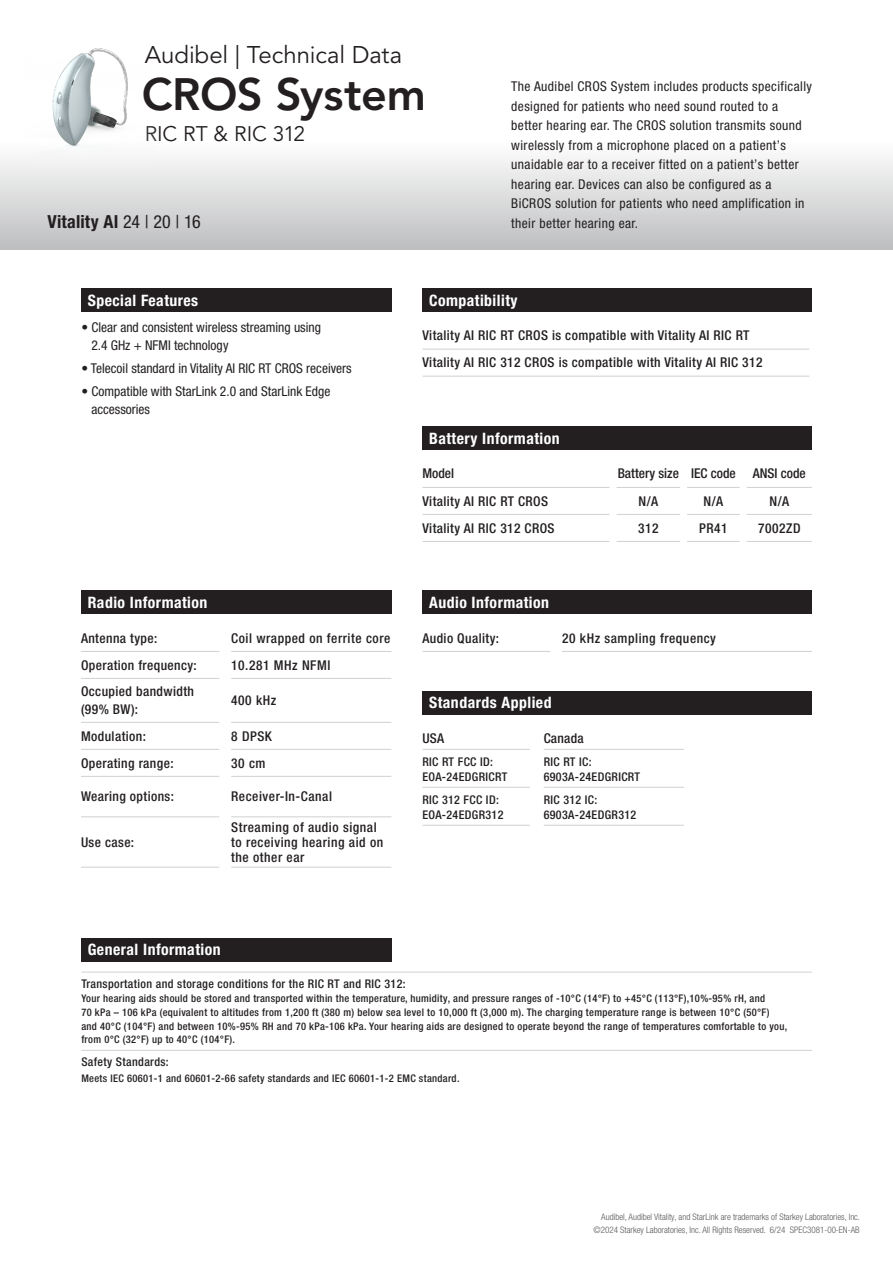
<style>
.page{position:relative;width:893px;height:1263px;background:#fff}
.page>*{position:absolute;margin:0;border:0;box-sizing:border-box;transform-origin:0 0}
.SPEC_PAGE_Product_Titles{font:800 45px "Avenir LT Pro";letter-spacing:-.01em;color:#231f20}
.SPEC_PAGE_Brand___Technical_Data{font:24px "Avenir LT Pro";letter-spacing:-.005em;color:#231f20}
.SPEC_PAGE_Product_Description{font:21px "Avenir LT Pro";letter-spacing:-.005em;color:#231f20}
.SPEC_PAGE_Product_Name___Tech_Levels{font:700 condensed 18px "Helvetica Neue LT Pro";letter-spacing:.01em;color:#231f20}
.ANSI_Measurements_Header{font:700 condensed 15.75px "Helvetica Neue LT Pro";letter-spacing:.03em;color:#fff}
.Patient_Features{font:condensed 13.5px/19.5px "Helvetica Neue LT Pro";letter-spacing:.03em;color:#231f20}
.DATA_Left{font:500 condensed 13.5px "Helvetica Neue LT Pro";letter-spacing:.03em;color:#231f20}
.ANSI_Table_Content{font:500 condensed 13.5px/15px "Helvetica Neue LT Pro";letter-spacing:.04em;color:#231f20}
.Generic_Body_Copy_-_Accessories{font:condensed 13.5px/18px "Helvetica Neue LT Pro";color:#231f20}
.Tab_TOC{font:500 condensed 13.5px "Helvetica Neue LT Pro";color:#231f20}
.DATA_Left-2{font:500 condensed 12px/15.5px "Helvetica Neue LT Pro";letter-spacing:.03em;color:#231f20}
.Sub_-_blue{font:500 condensed 12px "Helvetica Neue LT Pro";letter-spacing:.03em;color:#231f20}
.small_body{font:500 condensed 10.5px/13.8px "Helvetica Neue LT Pro";letter-spacing:.03em;color:#231f20}
.Legal_Information{font:300 condensed 9px/13.5px "Helvetica Neue LT Pro";color:#57585a;text-align:right}
.s1{font-weight:400}
</style>
<div class="page">
<div style="left:0;top:101px;width:893px;height:148px;background:linear-gradient(to bottom,#fff,#c3c3c5)"></div>
<hr style="left:422px;top:349px;width:387px;height:1px;background:#cfd2d2">
<hr style="left:422px;top:376px;width:387px;height:1px;background:#cfd2d2">
<hr style="left:617px;top:487px;width:63px;height:1px;background:#cfd2d2">
<hr style="left:687px;top:487px;width:53px;height:1px;background:#cfd2d2">
<hr style="left:747px;top:487px;width:65px;height:1px;background:#cfd2d2">
<hr style="left:617px;top:514px;width:63px;height:1px;background:#cfd2d2">
<hr style="left:617px;top:541px;width:63px;height:1px;background:#cfd2d2">
<hr style="left:687px;top:514px;width:53px;height:1px;background:#cfd2d2">
<hr style="left:687px;top:541px;width:53px;height:1px;background:#cfd2d2">
<hr style="left:747px;top:514px;width:65px;height:1px;background:#cfd2d2">
<hr style="left:747px;top:541px;width:65px;height:1px;background:#cfd2d2">
<hr style="left:422px;top:487px;width:188px;height:1px;background:#cfd2d2">
<hr style="left:422px;top:514px;width:188px;height:1px;background:#cfd2d2">
<hr style="left:422px;top:541px;width:188px;height:1px;background:#cfd2d2">
<hr style="left:562px;top:651px;width:250px;height:1px;background:#cfd2d2">
<hr style="left:422px;top:651px;width:128px;height:1px;background:#cfd2d2">
<div style="left:81px;top:590px;width:311px;height:24px;background:#231f20"></div>
<hr style="left:81px;top:678px;width:138px;height:1px;background:#cfd2d2">
<hr style="left:81px;top:722px;width:138px;height:1px;background:#cfd2d2">
<hr style="left:81px;top:749px;width:138px;height:1px;background:#cfd2d2">
<hr style="left:81px;top:776px;width:138px;height:1px;background:#cfd2d2">
<hr style="left:81px;top:816px;width:138px;height:1px;background:#cfd2d2">
<hr style="left:81px;top:867px;width:138px;height:1px;background:#cfd2d2">
<hr style="left:231px;top:678px;width:160px;height:1px;background:#cfd2d2">
<hr style="left:231px;top:722px;width:160px;height:1px;background:#cfd2d2">
<hr style="left:231px;top:749px;width:160px;height:1px;background:#cfd2d2">
<hr style="left:231px;top:776px;width:160px;height:1px;background:#cfd2d2">
<hr style="left:231px;top:816px;width:160px;height:1px;background:#cfd2d2">
<hr style="left:231px;top:867px;width:160px;height:1px;background:#cfd2d2">
<hr style="left:81px;top:651px;width:138px;height:1px;background:#cfd2d2">
<hr style="left:231px;top:651px;width:160px;height:1px;background:#cfd2d2">
<hr style="left:422px;top:749px;width:108px;height:1px;background:#cfd2d2">
<hr style="left:422px;top:787px;width:108px;height:1px;background:#cfd2d2">
<hr style="left:422px;top:825px;width:108px;height:1px;background:#cfd2d2">
<hr style="left:544px;top:749px;width:140px;height:1px;background:#cfd2d2">
<hr style="left:544px;top:787px;width:140px;height:1px;background:#cfd2d2">
<hr style="left:544px;top:825px;width:140px;height:1px;background:#cfd2d2">
<hr style="left:81px;top:972px;width:731px;height:1px;background:#cfd2d2">
<hr style="left:81px;top:1050px;width:731px;height:1px;background:#cfd2d2">
<div style="left:81px;top:288px;width:311px;height:24px;background:#231f20"></div>
<div style="left:422px;top:288px;width:390px;height:24px;background:#231f20"></div>
<div style="left:422px;top:426px;width:390px;height:24px;background:#231f20"></div>
<div style="left:422px;top:590px;width:390px;height:24px;background:#231f20"></div>
<div style="left:422px;top:691px;width:390px;height:24px;background:#231f20"></div>
<div style="left:81px;top:938px;width:311px;height:23px;background:#231f20"></div>
<img style="left:24px;top:48px;width:132px;height:118px">
<p class="SPEC_PAGE_Brand___Technical_Data" style="left:145px;top:40px;width:259px">Audibel | Technical Data</p>
<p class="SPEC_PAGE_Product_Titles" style="left:142px;top:67px;width:286px">CROS System</p>
<p class="SPEC_PAGE_Product_Description" style="left:145px;top:121px;width:162px">RIC RT &amp; RIC 312</p>
<p class="SPEC_PAGE_Product_Name___Tech_Levels" style="left:48px;top:210px;width:155px">Vitality AI <span class="s1">24 | 20 | 16</span></p>
<p class="Patient_Features" style="left:511px;top:76px;width:302px">The Audibel CROS System includes products specifically designed for patients who need sound routed to a better hearing ear. The CROS solution transmits sound wirelessly from a microphone placed on a patient’s unaidable ear to a receiver fitted on a patient’s better hearing ear. Devices can also be configured as a BiCROS solution for patients who need amplification in their better hearing ear.</p>
<p class="ANSI_Measurements_Header" style="left:88px;top:290px;width:112px">Special Features</p>
<p class="ANSI_Measurements_Header" style="left:429px;top:290px;width:90px">Compatibility</p>
<p class="Generic_Body_Copy_-_Accessories" style="left:91px;top:318px;width:231px;text-indent:-10px">• Clear and consistent wireless streaming using<br>2.4 GHz + NFMI technology</p>
<p class="Generic_Body_Copy_-_Accessories" style="left:81px;top:359px;width:272px">• Telecoil standard in Vitality AI RIC RT CROS receivers</p>
<p class="Generic_Body_Copy_-_Accessories" style="left:91px;top:382px;width:240px;text-indent:-10px">• Compatible with StarLink 2.0 and StarLink Edge accessories</p>
<p class="ANSI_Measurements_Header" style="left:88px;top:593px;width:121px">Radio Information</p>
<p class="DATA_Left" style="left:81px;top:630px;width:78px">Antenna type:</p>
<p class="ANSI_Table_Content" style="left:231px;top:630px;width:161px">Coil wrapped on ferrite core</p>
<p class="DATA_Left" style="left:81px;top:657px;width:117px">Operation frequency:</p>
<p class="ANSI_Table_Content" style="left:231px;top:657px;width:101px">10.281 MHz NFMI</p>
<p class="DATA_Left" style="left:81px;top:683px;width:115px">Occupied bandwidth</p>
<p class="DATA_Left" style="left:81px;top:701px;width:59px">(99% BW):</p>
<p class="ANSI_Table_Content" style="left:231px;top:693px;width:47px">400 kHz</p>
<p class="DATA_Left" style="left:81px;top:728px;width:67px">Modulation:</p>
<p class="ANSI_Table_Content" style="left:231px;top:728px;width:42px">8 DPSK</p>
<p class="DATA_Left" style="left:81px;top:755px;width:94px">Operating range:</p>
<p class="ANSI_Table_Content" style="left:231px;top:755px;width:36px">30 cm</p>
<p class="DATA_Left" style="left:81px;top:788px;width:95px">Wearing options:</p>
<p class="ANSI_Table_Content" style="left:231px;top:789px;width:102px">Receiver-In-Canal</p>
<p class="DATA_Left" style="left:81px;top:834px;width:55px">Use case:</p>
<p class="ANSI_Table_Content" style="left:231px;top:819px;width:154px">Streaming of audio signal to receiving hearing aid on the other ear</p>
<p class="DATA_Left" style="left:422px;top:327px;width:328px">Vitality AI RIC RT CROS is compatible with Vitality AI RIC RT</p>
<p class="DATA_Left" style="left:422px;top:354px;width:342px">Vitality AI RIC 312 CROS is compatible with Vitality AI RIC 312</p>
<p class="ANSI_Measurements_Header" style="left:429px;top:429px;width:132px">Battery Information</p>
<p class="Tab_TOC" style="left:422px;top:465px;width:33px">Model</p>
<p class="Tab_TOC" style="left:618px;top:465px;width:63px">Battery size</p>
<p class="Tab_TOC" style="left:691px;top:465px;width:46px">IEC code</p>
<p class="Tab_TOC" style="left:753px;top:465px;width:54px">ANSI code</p>
<p class="DATA_Left" style="left:422px;top:493px;width:127px">Vitality AI RIC RT CROS</p>
<p class="ANSI_Table_Content" style="left:638px;top:493px;width:21px">N/A</p>
<p class="ANSI_Table_Content" style="left:703px;top:493px;width:21px">N/A</p>
<p class="ANSI_Table_Content" style="left:769px;top:493px;width:21px">N/A</p>
<p class="DATA_Left" style="left:422px;top:520px;width:134px">Vitality AI RIC 312 CROS</p>
<p class="ANSI_Table_Content" style="left:638px;top:520px;width:22px">312</p>
<p class="ANSI_Table_Content" style="left:699px;top:520px;width:30px">PR41</p>
<p class="ANSI_Table_Content" style="left:758px;top:520px;width:44px">7002ZD</p>
<p class="ANSI_Measurements_Header" style="left:429px;top:593px;width:121px">Audio Information</p>
<p class="DATA_Left" style="left:422px;top:630px;width:78px">Audio Quality:</p>
<p class="ANSI_Table_Content" style="left:562px;top:630px;width:155px">20 kHz sampling frequency</p>
<p class="ANSI_Measurements_Header" style="left:429px;top:693px;width:124px">Standards Applied</p>
<p class="Tab_TOC" style="left:422px;top:730px;width:23px">USA</p>
<p class="DATA_Left-2" style="left:422px;top:754px;width:86px">RIC RT FCC ID:<br>EOA-24EDGRICRT</p>
<p class="DATA_Left-2" style="left:422px;top:791px;width:78px">RIC 312 FCC ID:</p>
<p class="DATA_Left-2" style="left:422px;top:807px;width:83px">EOA-24EDGR312</p>
<p class="Tab_TOC" style="left:544px;top:730px;width:42px">Canada</p>
<p class="DATA_Left-2" style="left:544px;top:754px;width:49px">RIC RT IC:</p>
<p class="DATA_Left-2" style="left:544px;top:769px;width:98px">6903A-24EDGRICRT</p>
<p class="DATA_Left-2" style="left:544px;top:791px;width:55px">RIC 312 IC:</p>
<p class="DATA_Left-2" style="left:544px;top:807px;width:94px">6903A-24EDGR312</p>
<p class="ANSI_Measurements_Header" style="left:88px;top:940px;width:134px">General Information</p>
<p class="Sub_-_blue" style="left:81px;top:976px;width:326px">Transportation and storage conditions for the RIC RT and RIC 312:</p>
<p class="small_body" style="left:81px;top:991px;width:707px">Your hearing aids should be stored and transported within the temperature, humidity, and pressure ranges of -10°C (14°F) to +45°C (113°F),10%-95% rH, and<br>70 kPa – 106 kPa (equivalent to altitudes from 1,200 ft (380 m) below sea level to 10,000 ft (3,000 m). The charging temperature range is between 10°C (50°F) and 40°C (104°F) and between 10%-95% RH and 70 kPa-106 kPa. Your hearing aids are designed to operate beyond the range of temperatures comfortable to you, from 0°C (32°F) up to 40°C (104°F).</p>
<p class="Sub_-_blue" style="left:81px;top:1055px;width:89px">Safety Standards:</p>
<p class="small_body" style="left:81px;top:1071px;width:380px">Meets IEC 60601-1 and 60601-2-66 safety standards and IEC 60601-1-2 EMC standard.</p>
<p class="Legal_Information" style="left:593px;top:1209px;width:268px">Audibel, Audibel Vitality, and StarLink are trademarks of Starkey Laboratories, Inc. ©2024 Starkey Laboratories, Inc. All Rights Reserved. 6/24 SPEC3081-00-EN-AB</p>
</div>
